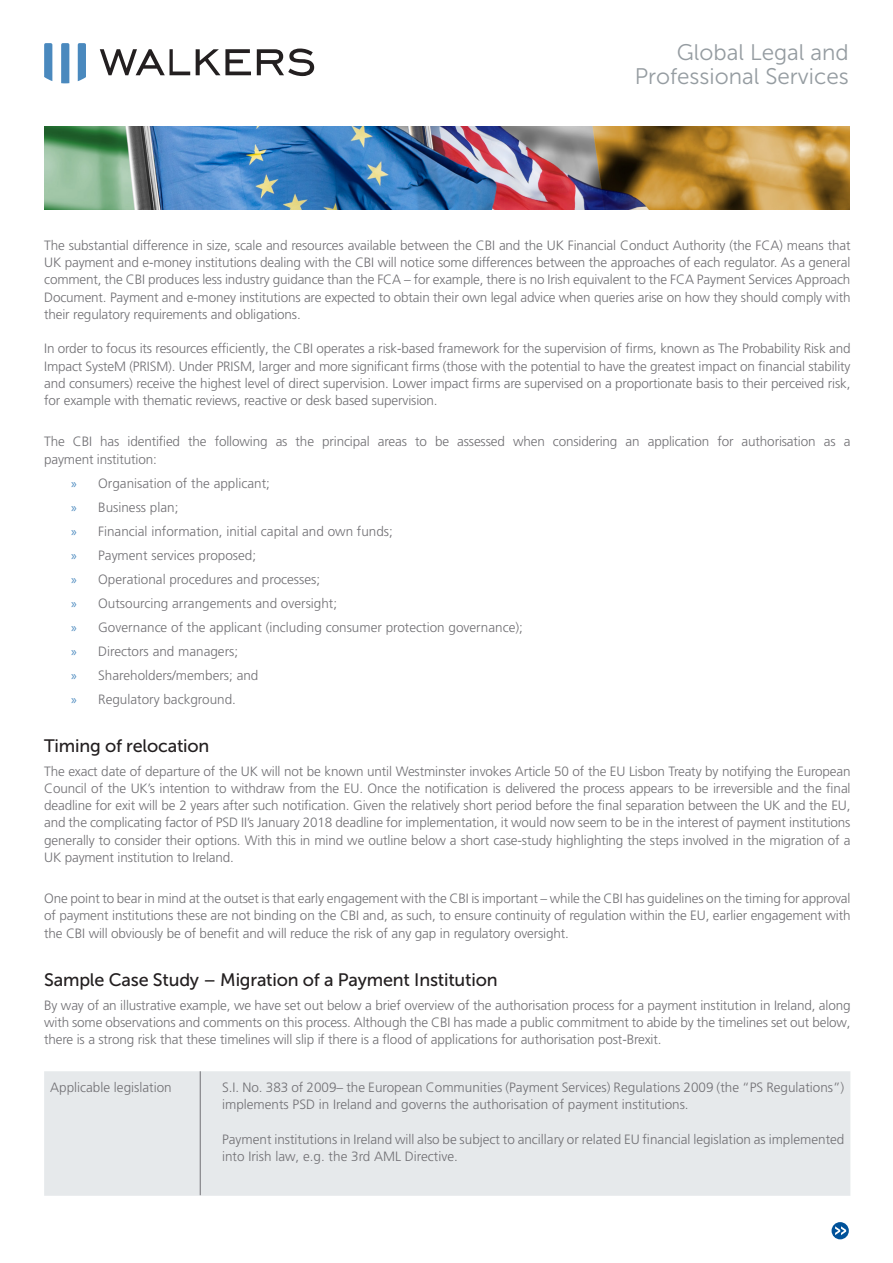
<style>
.page{position:relative;width:893px;height:1263px;background:#fff}
.page>*{position:absolute;margin:0;border:0;box-sizing:border-box;transform-origin:0 0}
.t1{font:22.5px/24px "Museo Sans 300";color:#959ca1;text-align:right}
.Body_textr{font:18px "Museo Sans 500";letter-spacing:-.01em;color:#231f20}
.Body_textr-2{font:300 13.5px/17.2px "Frutiger LT Pro";color:#717074;text-align:justify}
.s1{font-family:"Myriad Pro";font-weight:400;color:#4a89be}
</style>
<div class="page">
<svg style="left:100px;top:49px;width:90px;height:26px"></svg>
<svg style="left:196px;top:49px;width:55px;height:26px"></svg>
<svg style="left:257px;top:49px;width:57px;height:27px"></svg>
<svg style="left:44px;top:43px;width:8px;height:38px"></svg>
<svg style="left:61px;top:43px;width:8px;height:40px"></svg>
<svg style="left:78px;top:43px;width:8px;height:38px"></svg>
<img style="left:44px;top:127px;width:806px;height:82px">
<div style="left:44px;top:1071px;width:806px;height:125px;background:#e6e9eb"></div>
<hr style="left:200px;top:1071px;width:1px;height:124px;background:#717074">
<div style="left:832px;top:1222px;width:17px;height:17px;background:#01529a;border-radius:50%"></div>
<svg style="left:835px;top:1226px;width:11px;height:9px"></svg>
<h1 class="t1" style="left:635px;top:40px;width:216px">Global Legal and<br>Professional Services</h1>
<p class="Body_textr-2" style="left:44px;top:237px;width:808px">The substantial difference in size, scale and resources available between the CBI and the UK Financial Conduct Authority (the FCA) means that UK payment and e-money institutions dealing with the CBI will notice some differences between the approaches of each regulator. As a general comment, the CBI produces less industry guidance than the FCA – for example, there is no Irish equivalent to the FCA Payment Services Approach Document. Payment and e-money institutions are expected to obtain their own legal advice when queries arise on how they should comply with their regulatory requirements and obligations.</p>
<p class="Body_textr-2" style="left:44px;top:340px;width:808px">In order to focus its resources efficiently, the CBI operates a risk-based framework for the supervision of firms, known as The Probability Risk and Impact SysteM (PRISM). Under PRISM, larger and more significant firms (those with the potential to have the greatest impact on financial stability and consumers) receive the highest level of direct supervision. Lower impact firms are supervised on a proportionate basis to their perceived risk, for example with thematic reviews, reactive or desk based supervision.</p>
<p class="Body_textr-2" style="left:44px;top:433px;width:808px">The CBI has identified the following as the principal areas to be assessed when considering an application for authorisation as a payment institution:</p>
<p class="Body_textr-2" style="left:71px;top:474px;width:200px"><span class="s1">»</span> Organisation of the applicant;</p>
<p class="Body_textr-2" style="left:71px;top:498px;width:109px"><span class="s1">»</span> Business plan;</p>
<p class="Body_textr-2" style="left:71px;top:522px;width:323px"><span class="s1">»</span> Financial information, initial capital and own funds;</p>
<p class="Body_textr-2" style="left:71px;top:546px;width:187px"><span class="s1">»</span> Payment services proposed;</p>
<p class="Body_textr-2" style="left:71px;top:570px;width:251px"><span class="s1">»</span> Operational procedures and processes;</p>
<p class="Body_textr-2" style="left:71px;top:594px;width:268px"><span class="s1">»</span> Outsourcing arrangements and oversight;</p>
<p class="Body_textr-2" style="left:71px;top:618px;width:453px"><span class="s1">»</span> Governance of the applicant (including consumer protection governance);</p>
<p class="Body_textr-2" style="left:71px;top:642px;width:169px"><span class="s1">»</span> Directors and managers;</p>
<p class="Body_textr-2" style="left:71px;top:666px;width:189px"><span class="s1">»</span> Shareholders/members; and</p>
<p class="Body_textr-2" style="left:71px;top:690px;width:166px"><span class="s1">»</span> Regulatory background.</p>
<p class="Body_textr" style="left:44px;top:735px;width:167px">Timing of relocation</p>
<p class="Body_textr-2" style="left:44px;top:762px;width:808px">The exact date of departure of the UK will not be known until Westminster invokes Article 50 of the EU Lisbon Treaty by notifying the European Council of the UK’s intention to withdraw from the EU. Once the notification is delivered the process appears to be irreversible and the final deadline for exit will be 2 years after such notification. Given the relatively short period before the final separation between the UK and the EU, and the complicating factor of PSD II’s January 2018 deadline for implementation, it would now seem to be in the interest of payment institutions generally to consider their options. With this in mind we outline below a short case-study highlighting the steps involved in the migration of a UK payment institution to Ireland.</p>
<p class="Body_textr-2" style="left:44px;top:890px;width:808px">One point to bear in mind at the outset is that early engagement with the CBI is important – while the CBI has guidelines on the timing for approval of payment institutions these are not binding on the CBI and, as such, to ensure continuity of regulation within the EU, earlier engagement with the CBI will obviously be of benefit and will reduce the risk of any gap in regulatory oversight.</p>
<p class="Body_textr" style="left:44px;top:969px;width:455px">Sample Case Study – Migration of a Payment Institution</p>
<p class="Body_textr-2" style="left:44px;top:996px;width:808px">By way of an illustrative example, we have set out below a brief overview of the authorisation process for a payment institution in Ireland, along with some observations and comments on this process. Although the CBI has made a public commitment to abide by the timelines set out below, there is a strong risk that these timelines will slip if there is a flood of applications for authorisation post-Brexit.</p>
<p class="Body_textr-2" style="left:50px;top:1079px;width:123px">Applicable legislation</p>
<p class="Body_textr-2" style="left:222px;top:1079px;width:624px">S.I. No. 383 of 2009– the European Communities (Payment Services) Regulations 2009 (the “PS Regulations”) implements PSD in Ireland and governs the authorisation of payment institutions.</p>
<p class="Body_textr-2" style="left:222px;top:1130px;width:624px">Payment institutions in Ireland will also be subject to ancillary or related EU financial legislation as implemented into Irish law, e.g. the 3rd AML Directive.</p>
</div>
